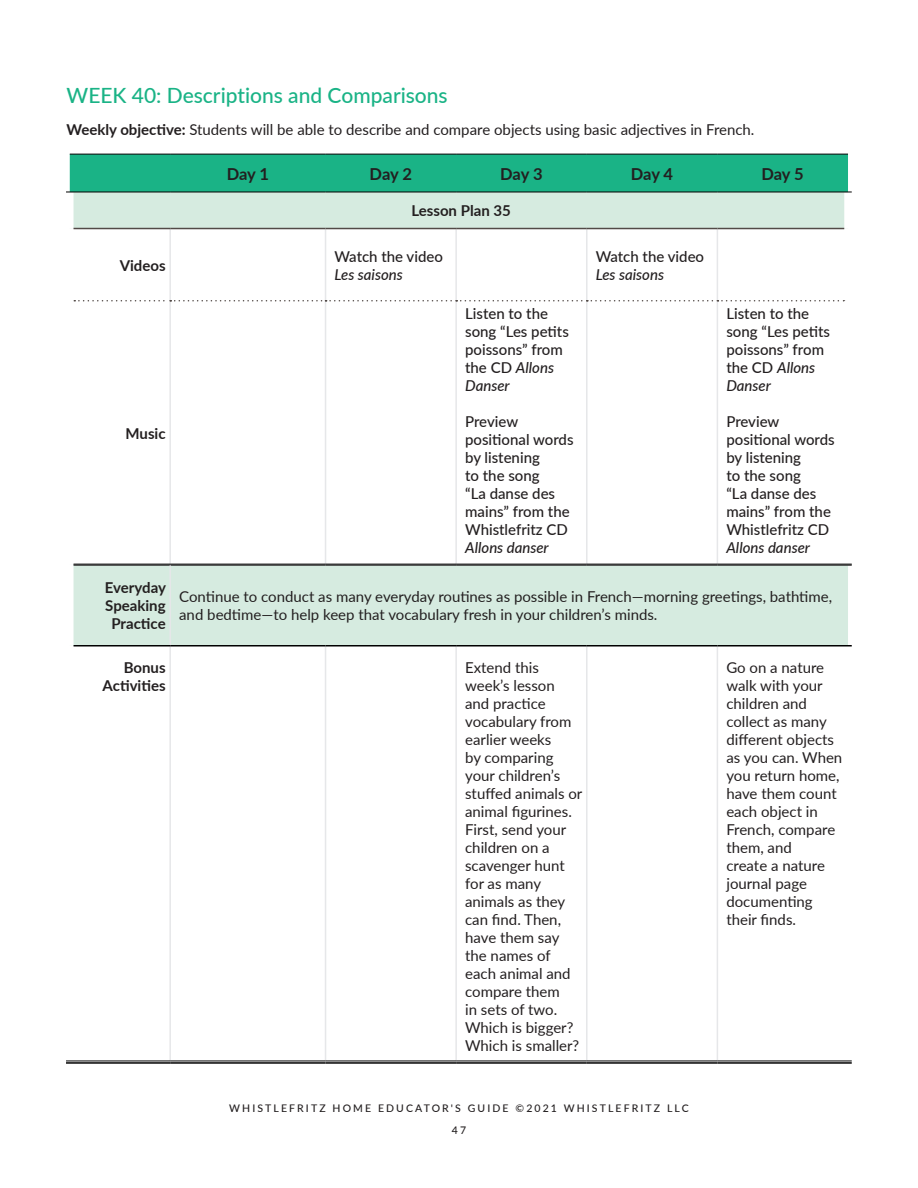
<style>
.page{position:relative;width:918px;height:1188px;background:#fff}
.page>*{position:absolute;margin:0;border:0;box-sizing:border-box;transform-origin:0 0}
.t1{font:500 21px "Lato";color:#1ab386}
.t2{font:700 16.5px "Lato";letter-spacing:-.015em;color:#231f20}
.t3{font:15px/18px "Lato";color:#231f20}
.t4{font:500 15px/18px "Lato";color:#231f20}
.t5{font:700 15px/18px "Lato";color:#231f20;text-align:center}
.t6{font:italic 500 15px "Lato";color:#231f20}
.t7{font:500 10.5px/21.1px "Lato";letter-spacing:.2em;color:#231f20;text-align:center}
.s1{font-weight:700}
.s2{font-style:italic}
</style>
<div class="page">
<div style="left:70px;top:155px;width:778px;height:37px;background:#1ab386"></div>
<svg style="left:74px;top:193px;width:774px;height:452px"></svg>
<div style="left:844px;top:192px;width:8px;height:37px;background:#fff"></div>
<div style="left:844px;top:229px;width:8px;height:72px;background:#fff"></div>
<div style="left:844px;top:301px;width:8px;height:263px;background:#fff"></div>
<hr style="left:169px;top:229px;width:2px;height:71px;background:#e6e7e9">
<hr style="left:325px;top:229px;width:1px;height:71px;background:#e6e7e9">
<hr style="left:455px;top:229px;width:2px;height:71px;background:#e6e7e9">
<hr style="left:586px;top:229px;width:2px;height:71px;background:#e6e7e9">
<hr style="left:717px;top:229px;width:1px;height:71px;background:#e6e7e9">
<hr style="left:169px;top:302px;width:2px;height:262px;background:#e6e7e9">
<hr style="left:325px;top:302px;width:1px;height:262px;background:#e6e7e9">
<hr style="left:455px;top:302px;width:2px;height:262px;background:#e6e7e9">
<hr style="left:586px;top:302px;width:2px;height:262px;background:#e6e7e9">
<hr style="left:717px;top:302px;width:1px;height:262px;background:#e6e7e9">
<hr style="left:169px;top:646px;width:2px;height:415px;background:#e6e7e9">
<hr style="left:325px;top:646px;width:1px;height:415px;background:#e6e7e9">
<hr style="left:455px;top:646px;width:2px;height:415px;background:#e6e7e9">
<hr style="left:586px;top:646px;width:2px;height:415px;background:#e6e7e9">
<hr style="left:717px;top:646px;width:1px;height:415px;background:#e6e7e9">
<svg style="left:74px;top:300px;width:771px;height:2px"></svg>
<hr style="left:74px;top:564px;width:96px;height:1px;background:#000">
<hr style="left:74px;top:565px;width:96px;height:1px;background:#000">
<hr style="left:170px;top:564px;width:156px;height:1px;background:#000">
<hr style="left:170px;top:565px;width:156px;height:1px;background:#000">
<hr style="left:326px;top:564px;width:130px;height:1px;background:#000">
<hr style="left:326px;top:565px;width:130px;height:1px;background:#000">
<hr style="left:456px;top:564px;width:131px;height:1px;background:#000">
<hr style="left:456px;top:565px;width:131px;height:1px;background:#000">
<hr style="left:587px;top:564px;width:130px;height:1px;background:#000">
<hr style="left:587px;top:565px;width:130px;height:1px;background:#000">
<hr style="left:717px;top:564px;width:135px;height:1px;background:#000">
<hr style="left:717px;top:565px;width:135px;height:1px;background:#000">
<hr style="left:169px;top:566px;width:2px;height:79px;background:#e6e7e9">
<hr style="left:70px;top:154px;width:100px;height:1px;background:#000">
<hr style="left:170px;top:154px;width:156px;height:1px;background:#000">
<hr style="left:326px;top:154px;width:130px;height:1px;background:#000">
<hr style="left:456px;top:154px;width:131px;height:1px;background:#000">
<hr style="left:587px;top:154px;width:130px;height:1px;background:#000">
<hr style="left:717px;top:154px;width:131px;height:1px;background:#000">
<hr style="left:66px;top:192px;width:104px;height:1px;background:#000">
<hr style="left:170px;top:192px;width:156px;height:1px;background:#000">
<hr style="left:326px;top:192px;width:130px;height:1px;background:#000">
<hr style="left:456px;top:192px;width:131px;height:1px;background:#000">
<hr style="left:587px;top:192px;width:130px;height:1px;background:#000">
<hr style="left:717px;top:192px;width:135px;height:1px;background:#000">
<hr style="left:74px;top:645px;width:96px;height:1px;background:#000">
<hr style="left:170px;top:645px;width:156px;height:1px;background:#000">
<hr style="left:326px;top:645px;width:130px;height:1px;background:#000">
<hr style="left:456px;top:645px;width:131px;height:1px;background:#000">
<hr style="left:587px;top:645px;width:130px;height:1px;background:#000">
<hr style="left:717px;top:645px;width:135px;height:1px;background:#000">
<hr style="left:66px;top:1061px;width:104px;height:1px;background:#000">
<hr style="left:66px;top:1062px;width:104px;height:2px;background:#000">
<hr style="left:170px;top:1061px;width:156px;height:1px;background:#000">
<hr style="left:170px;top:1062px;width:156px;height:2px;background:#000">
<hr style="left:326px;top:1061px;width:130px;height:1px;background:#000">
<hr style="left:326px;top:1062px;width:130px;height:2px;background:#000">
<hr style="left:456px;top:1061px;width:131px;height:1px;background:#000">
<hr style="left:456px;top:1062px;width:131px;height:2px;background:#000">
<hr style="left:587px;top:1061px;width:130px;height:1px;background:#000">
<hr style="left:587px;top:1062px;width:130px;height:2px;background:#000">
<hr style="left:717px;top:1061px;width:135px;height:1px;background:#000">
<hr style="left:717px;top:1062px;width:135px;height:2px;background:#000">
<hr style="left:74px;top:228px;width:96px;height:1px;background:#524a47">
<hr style="left:170px;top:228px;width:156px;height:1px;background:#524a47">
<hr style="left:326px;top:228px;width:130px;height:1px;background:#524a47">
<hr style="left:456px;top:228px;width:131px;height:1px;background:#524a47">
<hr style="left:587px;top:228px;width:130px;height:1px;background:#524a47">
<hr style="left:717px;top:228px;width:127px;height:1px;background:#524a47">
<h1 class="t1" style="left:67px;top:81px;width:383px">WEEK 40: Descriptions and Comparisons</h1>
<p class="t3" style="left:67px;top:120px;width:689px"><span class="s1">Weekly objective:</span> Students will be able to describe and compare objects using basic adjectives in French.</p>
<p class="t2" style="left:227px;top:162px;width:44px">Day 1</p>
<p class="t2" style="left:370px;top:162px;width:44px">Day 2</p>
<p class="t2" style="left:500px;top:162px;width:44px">Day 3</p>
<p class="t2" style="left:631px;top:162px;width:44px">Day 4</p>
<p class="t2" style="left:762px;top:162px;width:44px">Day 5</p>
<p class="t5" style="left:411px;top:201px;width:101px">Lesson Plan 35</p>
<p class="t5" style="left:120px;top:256px;width:47px">Videos</p>
<p class="t5" style="left:126px;top:424px;width:42px">Music</p>
<p class="t4" style="left:335px;top:247px;width:110px">Watch the video</p>
<p class="t6" style="left:335px;top:263px;width:70px">Les saisons</p>
<p class="t4" style="left:465px;top:304px;width:105px">Listen to the song “Les petits poissons” from the CD <span class="s2">Allons<br>Danser</span></p>
<p class="t4" style="left:465px;top:412px;width:110px">Preview positional words by listening<br>to the song<br>“La danse des mains” from the<br>Whistlefritz CD</p>
<p class="t6" style="left:465px;top:537px;width:85px">Allons danser</p>
<p class="t4" style="left:596px;top:247px;width:110px">Watch the video</p>
<p class="t6" style="left:596px;top:263px;width:70px">Les saisons</p>
<p class="t4" style="left:726px;top:304px;width:105px">Listen to the song “Les petits poissons” from the CD <span class="s2">Allons<br>Danser</span></p>
<p class="t4" style="left:726px;top:412px;width:110px">Preview positional words by listening<br>to the song<br>“La danse des mains” from the<br>Whistlefritz CD</p>
<p class="t6" style="left:726px;top:537px;width:85px">Allons danser</p>
<p class="t5" style="left:105px;top:578px;width:63px">Everyday<br>Speaking<br>Practice</p>
<p class="t3" style="left:179px;top:587px;width:655px">Continue to conduct as many everyday routines as possible in French—morning greetings, bathtime, and bedtime—to help keep that vocabulary fresh in your children’s minds.</p>
<p class="t5" style="left:103px;top:658px;width:65px;text-align:right">Bonus<br>Activities</p>
<p class="t3" style="left:465px;top:658px;width:119px">Extend this week’s lesson and practice vocabulary from earlier weeks<br>by comparing your children’s stuffed animals or animal figurines.<br>First, send your children on a scavenger hunt for as many animals as they can find. Then, have them say the names of each animal and compare them<br>in sets of two.<br>Which is bigger?<br>Which is smaller?</p>
<p class="t3" style="left:726px;top:658px;width:117px">Go on a nature walk with your children and collect as many different objects as you can. When you return home, have them count each object in<br>French, compare them, and<br>create a nature journal page documenting their finds.</p>
<p class="t7" style="left:229px;top:1098px;width:461px">WHISTLEFRITZ HOME EDUCATOR'S GUIDE ©2021 WHISTLEFRITZ LLC<br>47</p>
</div>
